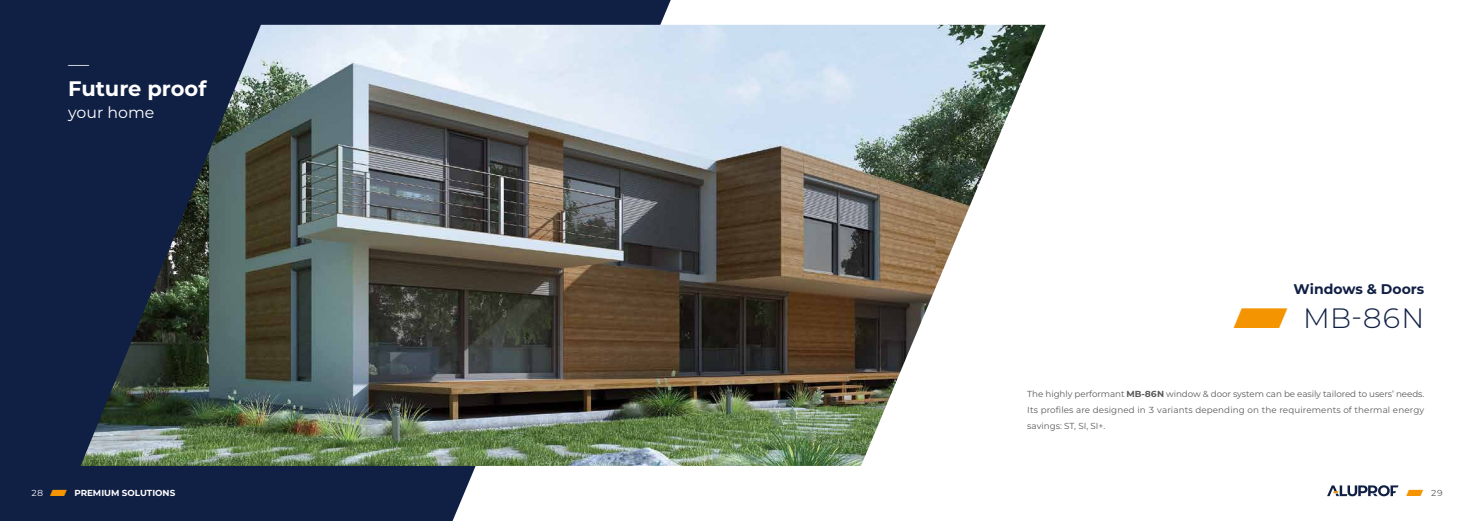
<style>
.page{position:relative;width:1474px;height:521px;background:#fff}
.page>*{position:absolute;margin:0;border:0;box-sizing:border-box;transform-origin:0 0}
.t1{font:300 28px "Aluprof Sans";color:#101f44}
.t2{font:700 21px "Aluprof Sans";color:#fff}
.t3{font:300 21px "Aluprof Sans";color:#fff}
.t4{font:15.75px "Aluprof Sans";color:#fff}
.t5{font:700 14px "Aluprof Sans";color:#101f44}
.t6{font:8.75px/15.8px "Aluprof Sans";letter-spacing:.015em;color:#58585a;text-align:justify}
.t7{font:700 8.75px "Aluprof Sans";color:#fff}
.s1{font-weight:700;color:#f39400}
.s2{font-weight:700}
.s3{font-weight:400}
.s4{color:#f39400}
</style>
<div class="page">
<svg style="left:0;top:0;width:670px;height:521px;background:#2e3b5c"></svg>
<img style="left:81px;top:25px;width:964px;height:441px">
<svg style="left:1327px;top:485px;width:71px;height:11px"></svg>
<h2 class="t3" style="left:68px;top:49px;width:22px">―</h2>
<h2 class="t2" style="left:68px;top:74px;width:140px">Future proof</h2>
<h3 class="t4" style="left:68px;top:102px;width:87px">your home</h3>
<h3 class="t5" style="left:1293px;top:279px;width:132px">Windows &amp; Doors</h3>
<h1 class="t1" style="left:1233px;top:299px;width:192px"><span class="s1">⸠</span> MB-86N</h1>
<p class="t6" style="left:1027px;top:386px;width:398px">The highly performant <span class="s2">MB-86N</span> window &amp; door system can be easily tailored to users’ needs.<br>Its profiles are designed in 3 variants depending on the requirements of thermal energy savings: ST, SI, SI+.</p>
<p class="t7" style="left:31px;top:487px;width:146px"><span class="s3">28</span> <span class="s4">⸠</span> PREMIUM SOLUTIONS</p>
<p class="t6" style="left:1406px;top:485px;width:38px"><span class="s1">⸠</span> 29</p>
</div>
